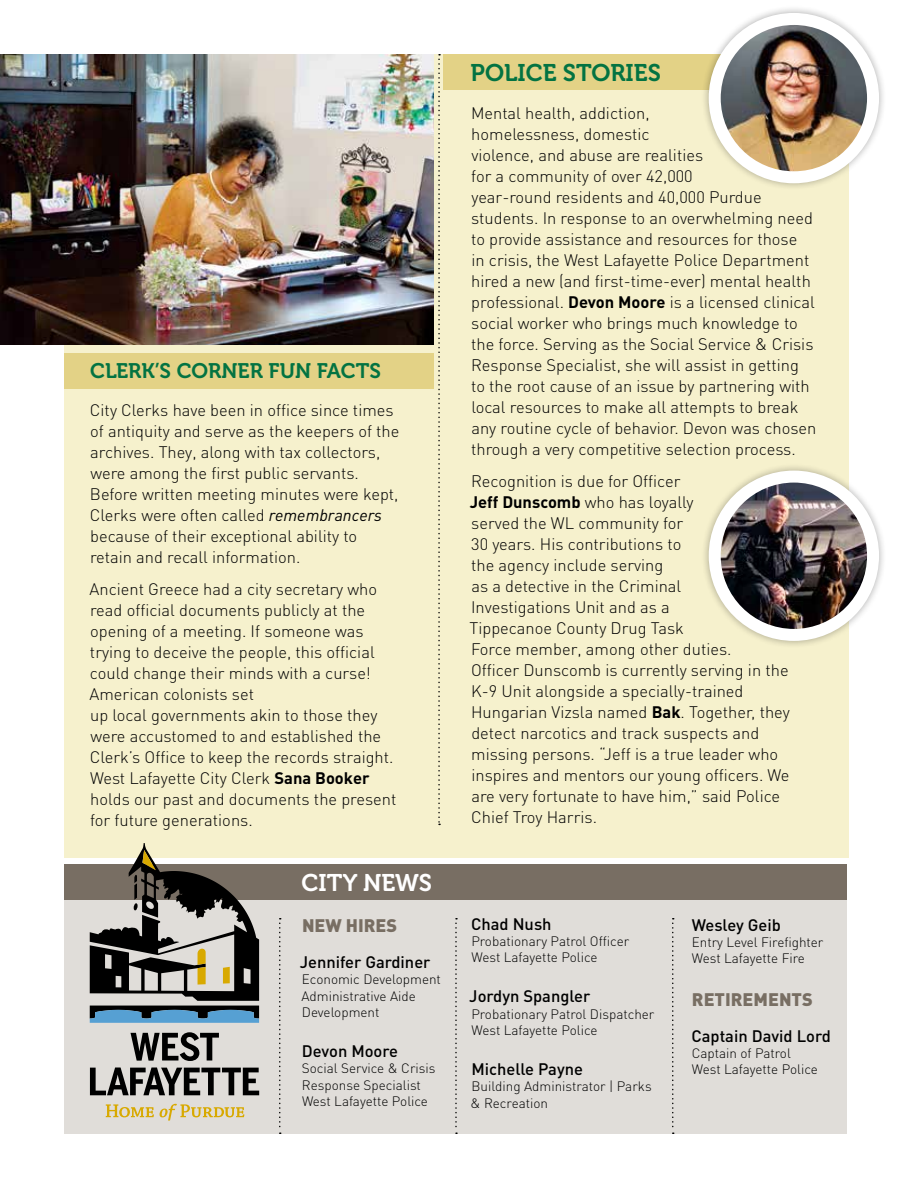
<style>
.page{position:relative;width:918px;height:1188px;background:#fff}
.page>*{position:absolute;margin:0;border:0;box-sizing:border-box;transform-origin:0 0}
.t1{font:24px "Museo 700";color:#037342}
.t2{font:24px "Museo 700";color:#fff}
.t3{font:21px "Museo 700";color:#037342}
.t4{font:900 18px "DIN";color:#786e63}
.t5{font:300 16.5px/21px "DIN";color:#000}
.t6{font:500 16.5px "DIN";color:#000}
.t7{font:300 13.5px/16.2px "DIN";color:#000}
.s1{font-weight:400;font-style:italic}
.s2{font-weight:700}
</style>
<div class="page">
<div style="left:64px;top:54px;width:785px;height:804px;background:#f6f1cd"></div>
<div style="left:64px;top:353px;width:370px;height:36px;background:#e3d286"></div>
<div style="left:64px;top:872px;width:784px;height:262px;background:#e0ddd9"></div>
<div style="left:64px;top:864px;width:784px;height:36px;background:#786e63"></div>
<div style="left:443px;top:54px;width:405px;height:36px;background:#e3d286"></div>
<svg style="left:90px;top:1068px;width:169px;height:27px"></svg>
<svg style="left:131px;top:1032px;width:88px;height:29px"></svg>
<svg style="left:106px;top:1104px;width:48px;height:13px"></svg>
<svg style="left:160px;top:1104px;width:84px;height:17px"></svg>
<svg style="left:90px;top:844px;width:169px;height:179px"></svg>
<svg style="left:438px;top:54px;width:2px;height:771px"></svg>
<svg style="left:672px;top:918px;width:2px;height:216px"></svg>
<svg style="left:455px;top:918px;width:2px;height:216px"></svg>
<svg style="left:279px;top:918px;width:2px;height:216px"></svg>
<div style="left:701px;top:463px;width:186px;height:185px;background:#000;opacity:.3"></div>
<img style="left:715px;top:477px;width:158px;height:158px;border-radius:79px">
<div style="left:709px;top:471px;width:170px;height:170px;border:12px solid #fff;border-radius:50%"></div>
<div style="left:701px;top:6px;width:186px;height:185px;background:#000;opacity:.3"></div>
<img style="left:715px;top:19px;width:158px;height:158px;border-radius:79px">
<div style="left:709px;top:13px;width:170px;height:170px;border:12px solid #fff;border-radius:50%"></div>
<img style="left:0;top:54px;width:434px;height:291px">
<p class="t3" style="left:90px;top:359px;width:292px">CLERK’S CORNER FUN FACTS</p>
<p class="t5" style="left:90px;top:399px;width:311px">City Clerks have been in office since times of antiquity and serve as the keepers of the archives. They, along with tax collectors, were among the first public servants.<br>Before written meeting minutes were kept, Clerks were often called <span class="s1">remembrancers </span>because of their exceptional ability to retain and recall information.</p>
<p class="t5" style="left:90px;top:578px;width:308px">Ancient Greece had a city secretary who read official documents publicly at the opening of a meeting. If someone was trying to deceive the people, this official could change their minds with a curse!<br>American colonists set<br>up local governments akin to those they were accustomed to and established the Clerk’s Office to keep the records straight.<br>West Lafayette City Clerk <span class="s2">Sana Booker </span>holds our past and documents the present for future generations.</p>
<h1 class="t2" style="left:302px;top:869px;width:132px">CITY NEWS</h1>
<p class="t4" style="left:302px;top:913px;width:97px">NEW HIRES</p>
<p class="t6" style="left:300px;top:952px;width:132px">Jennifer Gardiner</p>
<p class="t7" style="left:301px;top:971px;width:141px">Economic Development<br>Administrative Aide<br>Development</p>
<p class="t6" style="left:302px;top:1041px;width:98px">Devon Moore</p>
<p class="t7" style="left:302px;top:1060px;width:135px">Social Service &amp; Crisis<br>Response Specialist<br>West Lafayette Police</p>
<h1 class="t1" style="left:471px;top:59px;width:192px">POLICE STORIES</h1>
<p class="t5" style="left:471px;top:102px;width:347px">Mental health, addiction,<br>homelessness, domestic<br>violence, and abuse are realities<br>for a community of over 42,000<br>year-round residents and 40,000 Purdue students. In response to an overwhelming need to provide assistance and resources for those<br>in crisis, the West Lafayette Police Department hired a new (and first-time-ever) mental health professional. <span class="s2">Devon Moore</span> is a licensed clinical social worker who brings much knowledge to the force. Serving as the Social Service &amp; Crisis Response Specialist, she will assist in getting to the root cause of an issue by partnering with local resources to make all attempts to break any routine cycle of behavior. Devon was chosen through a very competitive selection process.</p>
<p class="t5" style="left:470px;top:470px;width:322px">Recognition is due for Officer<br><span class="s2">Jeff Dunscomb</span> who has loyally<br>served the WL community for<br>30 years. His contributions to<br>the agency include serving<br>as a detective in the Criminal<br>Investigations Unit and as a<br>Tippecanoe County Drug Task<br>Force member, among other duties.<br>Officer Dunscomb is currently serving in the K-9 Unit alongside a specially-trained Hungarian Vizsla named <span class="s2">Bak</span>. Together, they detect narcotics and track suspects and missing persons. “Jeff is a true leader who inspires and mentors our young officers. We are very fortunate to have him,” said Police Chief Troy Harris.</p>
<p class="t6" style="left:471px;top:913px;width:82px">Chad Nush</p>
<p class="t7" style="left:471px;top:933px;width:159px">Probationary Patrol Officer<br>West Lafayette Police</p>
<p class="t6" style="left:469px;top:986px;width:122px">Jordyn Spangler</p>
<p class="t7" style="left:471px;top:1005px;width:185px">Probationary Patrol Dispatcher<br>West Lafayette Police</p>
<p class="t6" style="left:471px;top:1059px;width:113px">Michelle Payne</p>
<p class="t7" style="left:471px;top:1078px;width:183px">Building Administrator | Parks &amp; Recreation</p>
<p class="t6" style="left:692px;top:914px;width:91px">Wesley Geib</p>
<p class="t7" style="left:692px;top:934px;width:133px">Entry Level Firefighter<br>West Lafayette Fire</p>
<p class="t4" style="left:692px;top:987px;width:122px">RETIREMENTS</p>
<p class="t6" style="left:692px;top:1025px;width:141px">Captain David Lord</p>
<p class="t7" style="left:692px;top:1045px;width:128px">Captain of Patrol<br>West Lafayette Police</p>
</div>
